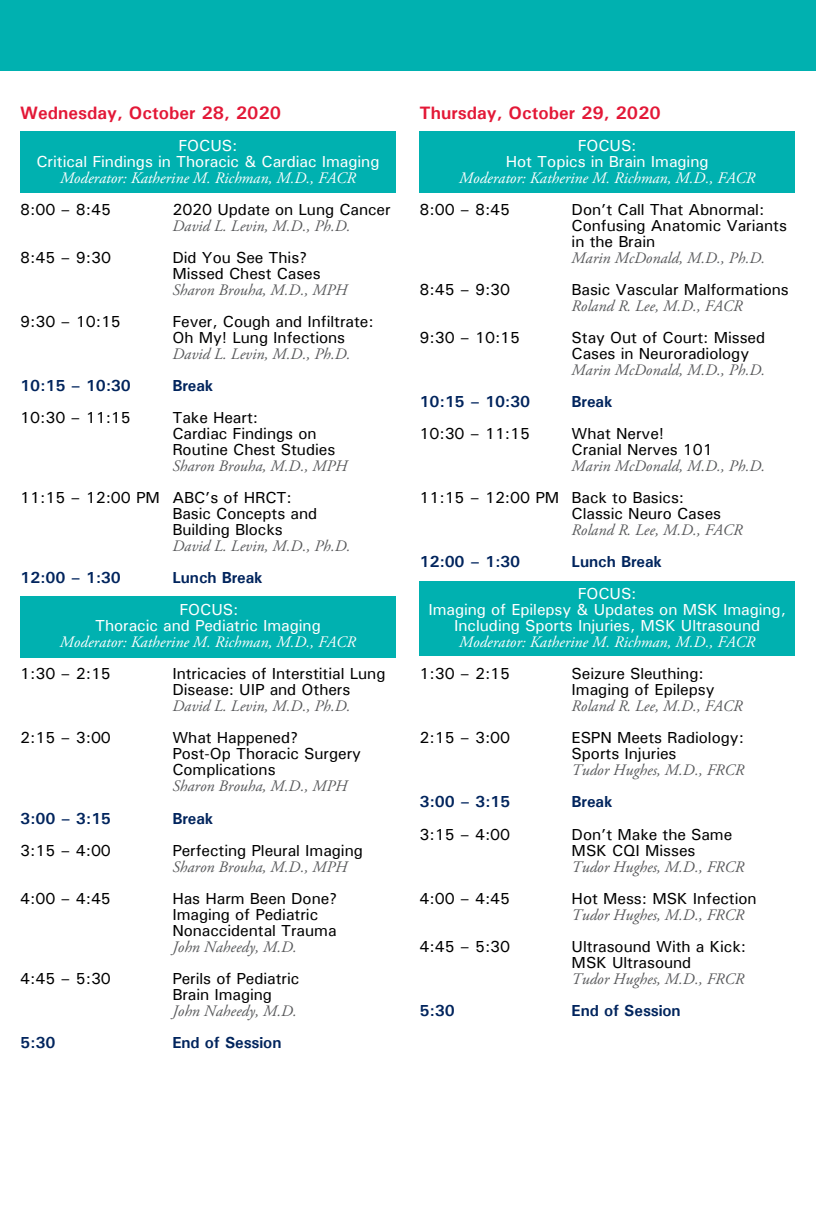
<style>
.page{position:relative;width:816px;height:1224px;background:#fff}
.page>*{position:absolute;margin:0;border:0;box-sizing:border-box;transform-origin:0 0}
.t1{font:700 18px "Univers";color:#e31837}
.t2{font:500 16px/16px "Univers";letter-spacing:-.005em;color:#000}
.t3{font:italic 16px "Adobe Garamond Pro";color:#58595b}
.t4{font:500 16px/16px "Univers";letter-spacing:-.005em;color:#fff;text-align:center}
.t5{font:italic 16px "Adobe Garamond Pro";color:#fff}
.t6{font:700 16px "Univers";letter-spacing:-.005em;color:#00245d}
</style>
<div class="page">
<div style="left:20px;top:131px;width:375px;height:61px;background:#00b1b0"></div>
<div style="left:419px;top:131px;width:375px;height:61px;background:#00b1b0"></div>
<div style="left:20px;top:596px;width:375px;height:61px;background:#00b1b0"></div>
<div style="left:419px;top:581px;width:375px;height:75px;background:#00b1b0"></div>
<div style="left:0;top:0;width:815px;height:71px;background:#00b1b0"></div>
<p class="t1" style="left:20px;top:102px;width:262px">Wednesday, October 28, 2020</p>
<p class="t4" style="left:36px;top:137px;width:344px">FOCUS:<br>Critical Findings in Thoracic &amp; Cardiac Imaging</p>
<p class="t5" style="left:60px;top:168px;width:297px">Moderator: Katherine M. Richman, M.D., FACR</p>
<p class="t2" style="left:20px;top:201px;width:92px">8:00 – 8:45</p>
<p class="t2" style="left:172px;top:201px;width:220px">2020 Update on Lung Cancer</p>
<p class="t3" style="left:172px;top:216px;width:180px">David L. Levin, M.D., Ph.D.</p>
<p class="t2" style="left:20px;top:249px;width:92px">8:45 – 9:30</p>
<p class="t2" style="left:172px;top:249px;width:150px">Did You See This?<br>Missed Chest Cases</p>
<p class="t3" style="left:172px;top:280px;width:176px">Sharon Brouha, M.D., MPH</p>
<p class="t2" style="left:20px;top:313px;width:102px">9:30 – 10:15</p>
<p class="t2" style="left:172px;top:313px;width:203px">Fever, Cough and Infiltrate:<br>Oh My! Lung Infections</p>
<p class="t3" style="left:172px;top:344px;width:180px">David L. Levin, M.D., Ph.D.</p>
<p class="t6" style="left:20px;top:375px;width:112px">10:15 – 10:30</p>
<p class="t6" style="left:172px;top:375px;width:42px">Break</p>
<p class="t2" style="left:20px;top:409px;width:112px">10:30 – 11:15</p>
<p class="t2" style="left:172px;top:409px;width:164px">Take Heart:<br>Cardiac Findings on<br>Routine Chest Studies</p>
<p class="t3" style="left:172px;top:456px;width:176px">Sharon Brouha, M.D., MPH</p>
<p class="t2" style="left:172px;top:489px;width:146px;text-indent:-152px">11:15 – 12:00 PM ABC’s of HRCT:<br>Basic Concepts and<br>Building Blocks</p>
<p class="t3" style="left:172px;top:536px;width:180px">David L. Levin, M.D., Ph.D.</p>
<p class="t6" style="left:20px;top:567px;width:102px">12:00 – 1:30</p>
<p class="t6" style="left:172px;top:567px;width:92px">Lunch Break</p>
<p class="t4" style="left:95px;top:601px;width:227px">FOCUS:<br>Thoracic and Pediatric Imaging</p>
<p class="t5" style="left:60px;top:632px;width:297px">Moderator: Katherine M. Richman, M.D., FACR</p>
<p class="t2" style="left:20px;top:665px;width:92px">1:30 – 2:15</p>
<p class="t2" style="left:172px;top:665px;width:215px">Intricacies of Interstitial Lung<br>Disease: UIP and Others</p>
<p class="t3" style="left:172px;top:696px;width:180px">David L. Levin, M.D., Ph.D.</p>
<p class="t2" style="left:20px;top:729px;width:92px">2:15 – 3:00</p>
<p class="t2" style="left:172px;top:729px;width:190px">What Happened?<br>Post-Op Thoracic Surgery<br>Complications</p>
<p class="t3" style="left:172px;top:776px;width:176px">Sharon Brouha, M.D., MPH</p>
<p class="t6" style="left:20px;top:807px;width:92px">3:00 – 3:15</p>
<p class="t6" style="left:172px;top:807px;width:42px">Break</p>
<p class="t2" style="left:20px;top:841px;width:92px">3:15 – 4:00</p>
<p class="t2" style="left:172px;top:841px;width:192px">Perfecting Pleural Imaging</p>
<p class="t3" style="left:172px;top:856px;width:176px">Sharon Brouha, M.D., MPH</p>
<p class="t2" style="left:20px;top:889px;width:92px">4:00 – 4:45</p>
<p class="t2" style="left:172px;top:889px;width:167px">Has Harm Been Done?<br>Imaging of Pediatric<br>Nonaccidental Trauma</p>
<p class="t3" style="left:172px;top:936px;width:126px">John Naheedy, M.D.</p>
<p class="t2" style="left:20px;top:969px;width:92px">4:45 – 5:30</p>
<p class="t2" style="left:172px;top:969px;width:128px">Perils of Pediatric<br>Brain Imaging</p>
<p class="t3" style="left:172px;top:1000px;width:126px">John Naheedy, M.D.</p>
<p class="t6" style="left:20px;top:1031px;width:37px">5:30</p>
<p class="t6" style="left:172px;top:1031px;width:111px">End of Session</p>
<p class="t1" style="left:419px;top:102px;width:243px">Thursday, October 29, 2020</p>
<p class="t4" style="left:505px;top:137px;width:204px">FOCUS:<br>Hot Topics in Brain Imaging</p>
<p class="t5" style="left:459px;top:168px;width:297px">Moderator: Katherine M. Richman, M.D., FACR</p>
<p class="t2" style="left:419px;top:201px;width:92px">8:00 – 8:45</p>
<p class="t2" style="left:571px;top:201px;width:217px">Don’t Call That Abnormal:<br>Confusing Anatomic Variants in the Brain</p>
<p class="t3" style="left:571px;top:248px;width:195px">Marin McDonald, M.D., Ph.D.</p>
<p class="t2" style="left:419px;top:281px;width:92px">8:45 – 9:30</p>
<p class="t2" style="left:571px;top:281px;width:219px">Basic Vascular Malformations</p>
<p class="t3" style="left:571px;top:296px;width:172px">Roland R. Lee, M.D., FACR</p>
<p class="t2" style="left:419px;top:329px;width:102px">9:30 – 10:15</p>
<p class="t2" style="left:571px;top:329px;width:195px">Stay Out of Court: Missed<br>Cases in Neuroradiology</p>
<p class="t3" style="left:571px;top:360px;width:195px">Marin McDonald, M.D., Ph.D.</p>
<p class="t6" style="left:419px;top:391px;width:112px">10:15 – 10:30</p>
<p class="t6" style="left:571px;top:391px;width:42px">Break</p>
<p class="t2" style="left:419px;top:425px;width:112px">10:30 – 11:15</p>
<p class="t2" style="left:571px;top:425px;width:143px">What Nerve!<br>Cranial Nerves 101</p>
<p class="t3" style="left:571px;top:456px;width:195px">Marin McDonald, M.D., Ph.D.</p>
<p class="t2" style="left:571px;top:489px;width:151px;text-indent:-152px">11:15 – 12:00 PM Back to Basics:<br>Classic Neuro Cases</p>
<p class="t3" style="left:571px;top:520px;width:172px">Roland R. Lee, M.D., FACR</p>
<p class="t6" style="left:419px;top:551px;width:102px">12:00 – 1:30</p>
<p class="t6" style="left:571px;top:551px;width:92px">Lunch Break</p>
<p class="t4" style="left:428px;top:585px;width:359px">FOCUS:<br>Imaging of Epilepsy &amp; Updates on MSK Imaging,<br>Including Sports Injuries, MSK Ultrasound</p>
<p class="t5" style="left:459px;top:632px;width:297px">Moderator: Katherine M. Richman, M.D., FACR</p>
<p class="t2" style="left:419px;top:665px;width:92px">1:30 – 2:15</p>
<p class="t2" style="left:571px;top:665px;width:144px">Seizure Sleuthing:<br>Imaging of Epilepsy</p>
<p class="t3" style="left:571px;top:696px;width:172px">Roland R. Lee, M.D., FACR</p>
<p class="t2" style="left:419px;top:729px;width:92px">2:15 – 3:00</p>
<p class="t2" style="left:571px;top:729px;width:174px">ESPN Meets Radiology:<br>Sports Injuries</p>
<p class="t3" style="left:571px;top:760px;width:174px">Tudor Hughes, M.D., FRCR</p>
<p class="t6" style="left:419px;top:791px;width:92px">3:00 – 3:15</p>
<p class="t6" style="left:571px;top:791px;width:42px">Break</p>
<p class="t2" style="left:419px;top:825px;width:92px">3:15 – 4:00</p>
<p class="t2" style="left:571px;top:825px;width:162px">Don’t Make the Same<br>MSK CQI Misses</p>
<p class="t3" style="left:571px;top:856px;width:174px">Tudor Hughes, M.D., FRCR</p>
<p class="t2" style="left:419px;top:889px;width:92px">4:00 – 4:45</p>
<p class="t2" style="left:571px;top:889px;width:187px">Hot Mess: MSK Infection</p>
<p class="t3" style="left:571px;top:904px;width:174px">Tudor Hughes, M.D., FRCR</p>
<p class="t2" style="left:419px;top:937px;width:92px">4:45 – 5:30</p>
<p class="t2" style="left:571px;top:937px;width:176px">Ultrasound With a Kick:<br>MSK Ultrasound</p>
<p class="t3" style="left:571px;top:968px;width:174px">Tudor Hughes, M.D., FRCR</p>
<p class="t6" style="left:419px;top:999px;width:37px">5:30</p>
<p class="t6" style="left:571px;top:999px;width:111px">End of Session</p>
</div>
